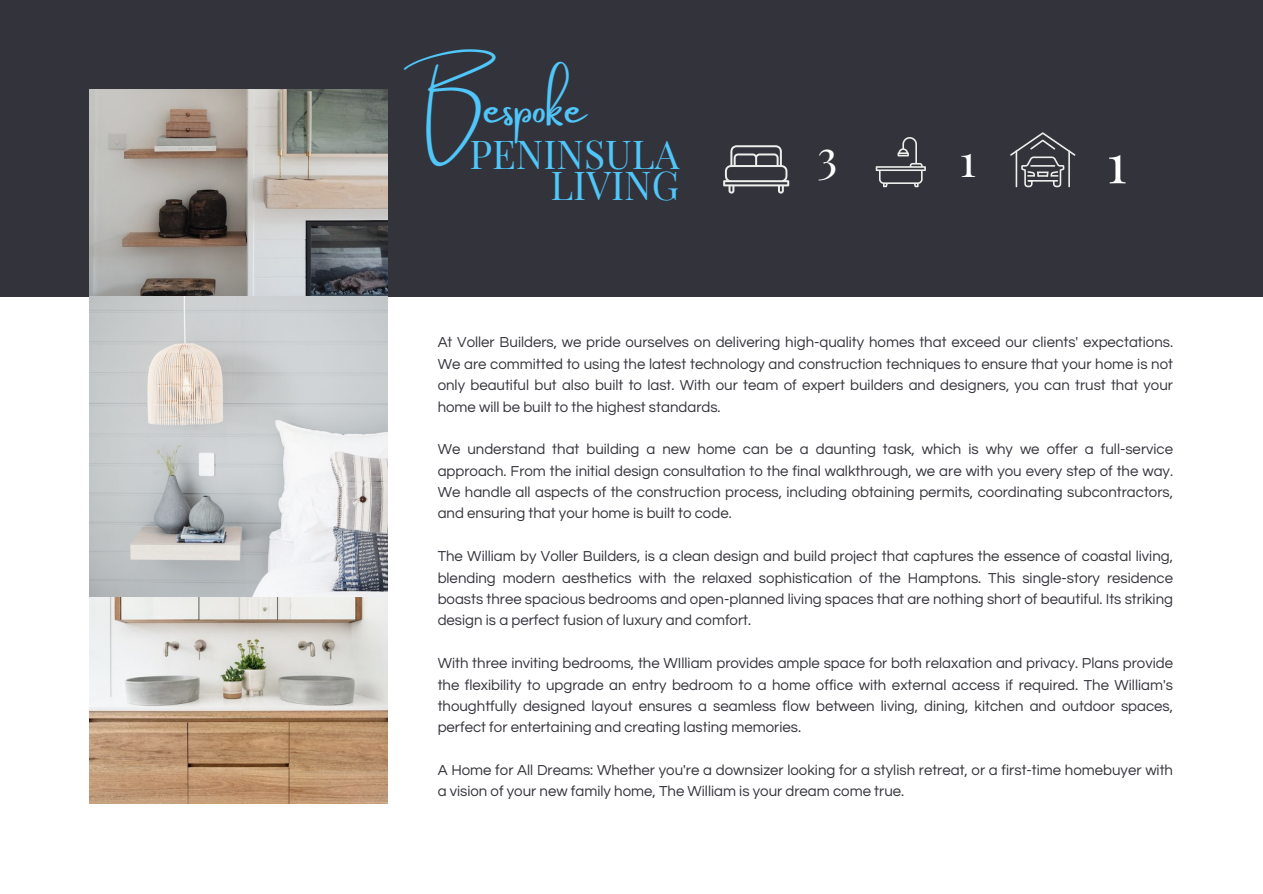
<style>
.page{position:relative;width:1263px;height:894px;background:#fff}
.page>*{position:absolute;margin:0;border:0;box-sizing:border-box;transform-origin:0 0}
.t1{font:54.3px "Playfair Display SC";color:#fff}
.t2{font:49.35px "Amsterdam Two";color:#50c7fa}
.t3{font:45px "Playfair Display SC";color:#fff}
.t4{font:39px "Playfair Display SC";color:#50c7fa}
.t5{font:15px/21.3px "Questrial";color:#33333b;text-align:justify}
</style>
<div class="page">
<div style="left:0;top:0;width:1262px;height:297px;background:#33333b"></div>
<img style="left:89px;top:89px;width:298px;height:208px">
<img style="left:89px;top:596px;width:298px;height:207px">
<img style="left:89px;top:297px;width:298px;height:299px">
<svg style="left:723px;top:145px;width:66px;height:48px"></svg>
<svg style="left:876px;top:137px;width:50px;height:50px"></svg>
<svg style="left:1010px;top:132px;width:65px;height:55px"></svg>
<p class="t2" style="left:422px;top:80px;width:165px">Bespoke</p>
<p class="t4" style="left:469px;top:127px;width:211px">PENINSULA</p>
<p class="t4" style="left:550px;top:157px;width:130px">LIVING</p>
<p class="t3" style="left:817px;top:125px;width:22px">3</p>
<p class="t3" style="left:960px;top:128px;width:18px">1</p>
<p class="t1" style="left:1106px;top:125px;width:22px">1</p>
<p class="t5" style="left:438px;top:332px;width:737px">At Voller Builders, we pride ourselves on delivering high-quality homes that exceed our clients' expectations.<br>We are committed to using the latest technology and construction techniques to ensure that your home is not only beautiful but also built to last. With our team of expert builders and designers, you can trust that your home will be built to the highest standards.</p>
<p class="t5" style="left:438px;top:439px;width:737px">We understand that building a new home can be a daunting task, which is why we offer a full-service approach. From the initial design consultation to the final walkthrough, we are with you every step of the way.<br>We handle all aspects of the construction process, including obtaining permits, coordinating subcontractors, and ensuring that your home is built to code.</p>
<p class="t5" style="left:438px;top:546px;width:737px">The William by Voller Builders, is a clean design and build project that captures the essence of coastal living, blending modern aesthetics with the relaxed sophistication of the Hamptons. This single-story residence boasts three spacious bedrooms and open-planned living spaces that are nothing short of beautiful. Its striking design is a perfect fusion of luxury and comfort.</p>
<p class="t5" style="left:438px;top:652px;width:737px">With three inviting bedrooms, the WIlliam provides ample space for both relaxation and privacy. Plans provide the flexibility to upgrade an entry bedroom to a home office with external access if required. The William's thoughtfully designed layout ensures a seamless flow between living, dining, kitchen and outdoor spaces, perfect for entertaining and creating lasting memories.</p>
<p class="t5" style="left:438px;top:759px;width:737px">A Home for All Dreams: Whether you're a downsizer looking for a stylish retreat, or a first-time homebuyer with a vision of your new family home, The William is your dream come true.</p>
</div>
